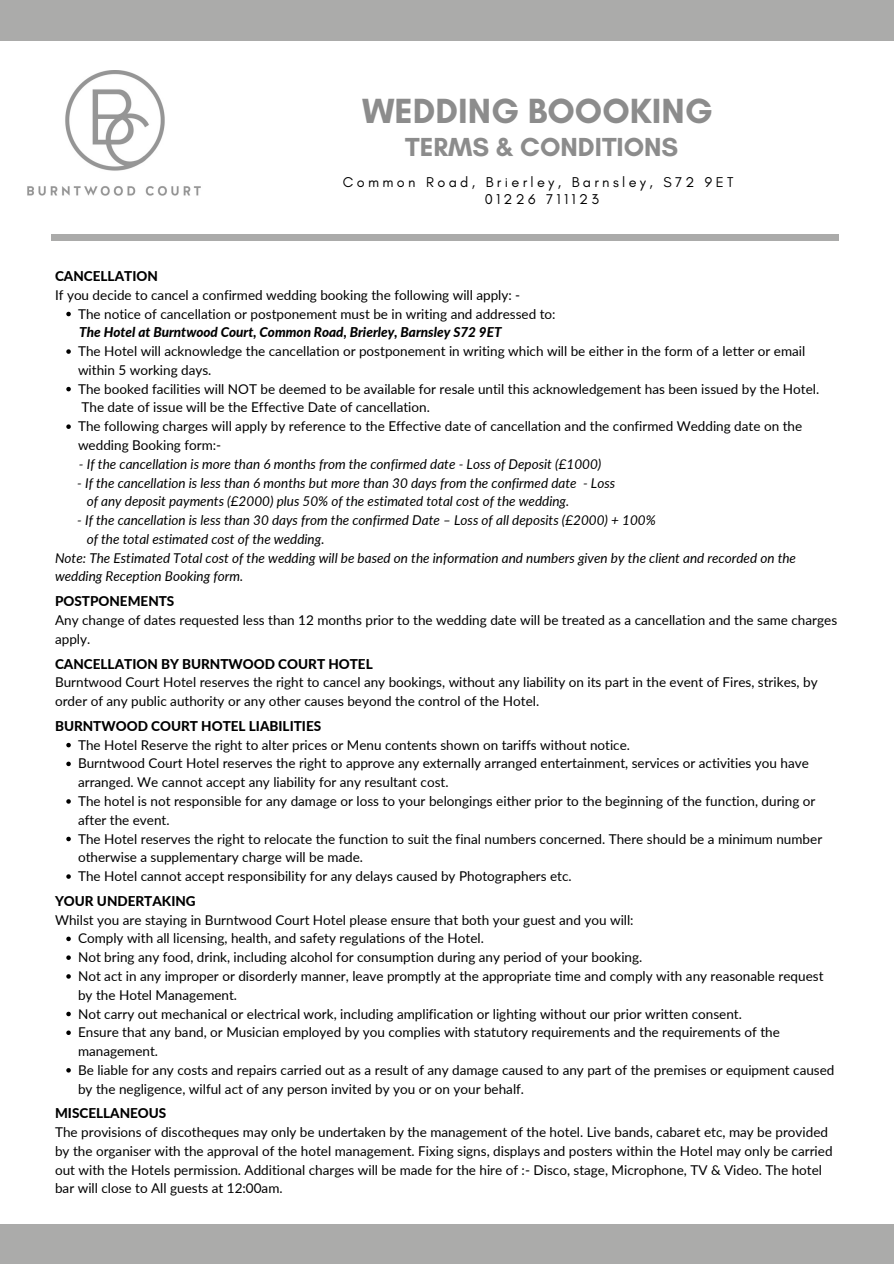
<style>
.page{position:relative;width:894px;height:1264px;background:#fff}
.page>*{position:absolute;margin:0;border:0;box-sizing:border-box;transform-origin:0 0}
.t1{font:700 35.55px "Glacial Indifference";color:#8c8c8c}
.t2{font:700 26.55px "Glacial Indifference";color:#8c8c8c}
.t3{font:14.55px/17px "Glacial Indifference";letter-spacing:.23em;color:#000;text-align:center}
.t4{font:13.5px/18.8px "Lato";color:#000}
.t5{font:italic 13.5px/18.8px "Lato";color:#000}
.t6{font:800 13.5px "Lato";color:#000}
.t7{font:italic 800 13.5px "Lato";color:#000}
</style>
<div class="page">
<div style="left:0;top:0;width:893px;height:1263px;background:#ababaa"></div>
<div style="left:0;top:41px;width:893px;height:1182px;background:#fff"></div>
<img style="left:27px;top:71px;width:174px;height:125px">
<div style="left:51px;top:235px;width:788px;height:5px;background:#ababaa"></div>
<svg style="left:66px;top:312px;width:5px;height:4px"></svg>
<svg style="left:66px;top:349px;width:5px;height:5px"></svg>
<svg style="left:66px;top:387px;width:5px;height:4px"></svg>
<svg style="left:66px;top:424px;width:5px;height:5px"></svg>
<svg style="left:66px;top:742px;width:5px;height:5px"></svg>
<svg style="left:66px;top:761px;width:5px;height:5px"></svg>
<svg style="left:66px;top:799px;width:5px;height:4px"></svg>
<svg style="left:66px;top:836px;width:5px;height:5px"></svg>
<svg style="left:66px;top:874px;width:5px;height:4px"></svg>
<svg style="left:66px;top:936px;width:5px;height:5px"></svg>
<svg style="left:66px;top:955px;width:5px;height:4px"></svg>
<svg style="left:66px;top:974px;width:5px;height:4px"></svg>
<svg style="left:66px;top:1011px;width:5px;height:5px"></svg>
<svg style="left:66px;top:1030px;width:5px;height:5px"></svg>
<svg style="left:66px;top:1068px;width:5px;height:4px"></svg>
<h1 class="t1" style="left:362px;top:89px;width:352px">WEDDING BOOOKING</h1>
<h2 class="t2" style="left:405px;top:131px;width:274px">TERMS &amp; CONDITIONS</h2>
<p class="t3" style="left:343px;top:173px;width:392px">Common Road, Brierley, Barnsley, S72 9ET<br>01226 711123</p>
<p class="t6" style="left:55px;top:268px;width:104px">CANCELLATION</p>
<p class="t4" style="left:55px;top:285px;width:466px">If you decide to cancel a confirmed wedding booking the following will apply: -</p>
<p class="t7" style="left:79px;top:324px;width:423px">The Hotel at Burntwood Court, Common Road, Brierley, Barnsley S72 9ET</p>
<p class="t4" style="left:78px;top:304px;width:479px">The notice of cancellation or postponement must be in writing and addressed to:</p>
<p class="t4" style="left:78px;top:341px;width:742px">The Hotel will acknowledge the cancellation or postponement in writing which will be either in the form of a letter or email within 5 working days.<br>The booked facilities will NOT be deemed to be available for resale until this acknowledgement has been issued by the Hotel.<br>The date of issue will be the Effective Date of cancellation.<br>The following charges will apply by reference to the Effective date of cancellation and the confirmed Wedding date on the wedding Booking form:-</p>
<p class="t5" style="left:79px;top:454px;width:524px">- If the cancellation is more than 6 months from the confirmed date - Loss of Deposit (£1000)</p>
<p class="t5" style="left:87px;top:473px;width:530px;text-indent:-9px">- If the cancellation is less than 6 months but more than 30 days from the confirmed date - Loss of any deposit payments (£2000) plus 50% of the estimated total cost of the wedding.</p>
<p class="t5" style="left:77px;top:510px;width:580px">- If the cancellation is less than 30 days from the confirmed Date – Loss of all deposits (£2000) + 100%</p>
<p class="t5" style="left:87px;top:529px;width:239px">of the total estimated cost of the wedding.</p>
<p class="t5" style="left:55px;top:548px;width:742px">Note: The Estimated Total cost of the wedding will be based on the information and numbers given by the client and recorded on the</p>
<p class="t5" style="left:55px;top:567px;width:190px">wedding Reception Booking form.</p>
<p class="t6" style="left:55px;top:593px;width:121px">POSTPONEMENTS</p>
<p class="t4" style="left:55px;top:610px;width:783px">Any change of dates requested less than 12 months prior to the wedding date will be treated as a cancellation and the same charges apply.</p>
<p class="t6" style="left:55px;top:655px;width:319px">CANCELLATION BY BURNTWOOD COURT HOTEL</p>
<p class="t4" style="left:55px;top:672px;width:764px">Burntwood Court Hotel reserves the right to cancel any bookings, without any liability on its part in the event of Fires, strikes, by order of any public authority or any other causes beyond the control of the Hotel.</p>
<p class="t6" style="left:55px;top:717px;width:267px">BURNTWOOD COURT HOTEL LIABILITIES</p>
<p class="t4" style="left:78px;top:735px;width:745px">The Hotel Reserve the right to alter prices or Menu contents shown on tariffs without notice.<br>Burntwood Court Hotel reserves the right to approve any externally arranged entertainment, services or activities you have arranged. We cannot accept any liability for any resultant cost.<br>The hotel is not responsible for any damage or loss to your belongings either prior to the beginning of the function, during or after the event.<br>The Hotel reserves the right to relocate the function to suit the final numbers concerned. There should be a minimum number otherwise a supplementary charge will be made.<br>The Hotel cannot accept responsibility for any delays caused by Photographers etc.</p>
<p class="t6" style="left:55px;top:892px;width:142px">YOUR UNDERTAKING</p>
<p class="t4" style="left:55px;top:910px;width:580px">Whilst you are staying in Burntwood Court Hotel please ensure that both your guest and you will:</p>
<p class="t4" style="left:78px;top:928px;width:757px">Comply with all licensing, health, and safety regulations of the Hotel.<br>Not bring any food, drink, including alcohol for consumption during any period of your booking.<br>Not act in any improper or disorderly manner, leave promptly at the appropriate time and comply with any reasonable request by the Hotel Management.<br>Not carry out mechanical or electrical work, including amplification or lighting without our prior written consent.<br>Ensure that any band, or Musician employed by you complies with statutory requirements and the requirements of the management.<br>Be liable for any costs and repairs carried out as a result of any damage caused to any part of the premises or equipment caused by the negligence, wilful act of any person invited by you or on your behalf.</p>
<p class="t6" style="left:55px;top:1105px;width:113px">MISCELLANEOUS</p>
<p class="t4" style="left:55px;top:1122px;width:778px">The provisions of discotheques may only be undertaken by the management of the hotel. Live bands, cabaret etc, may be provided by the organiser with the approval of the hotel management. Fixing signs, displays and posters within the Hotel may only be carried out with the Hotels permission. Additional charges will be made for the hire of :- Disco, stage, Microphone, TV &amp; Video. The hotel bar will close to All guests at 12:00am.</p>
</div>
